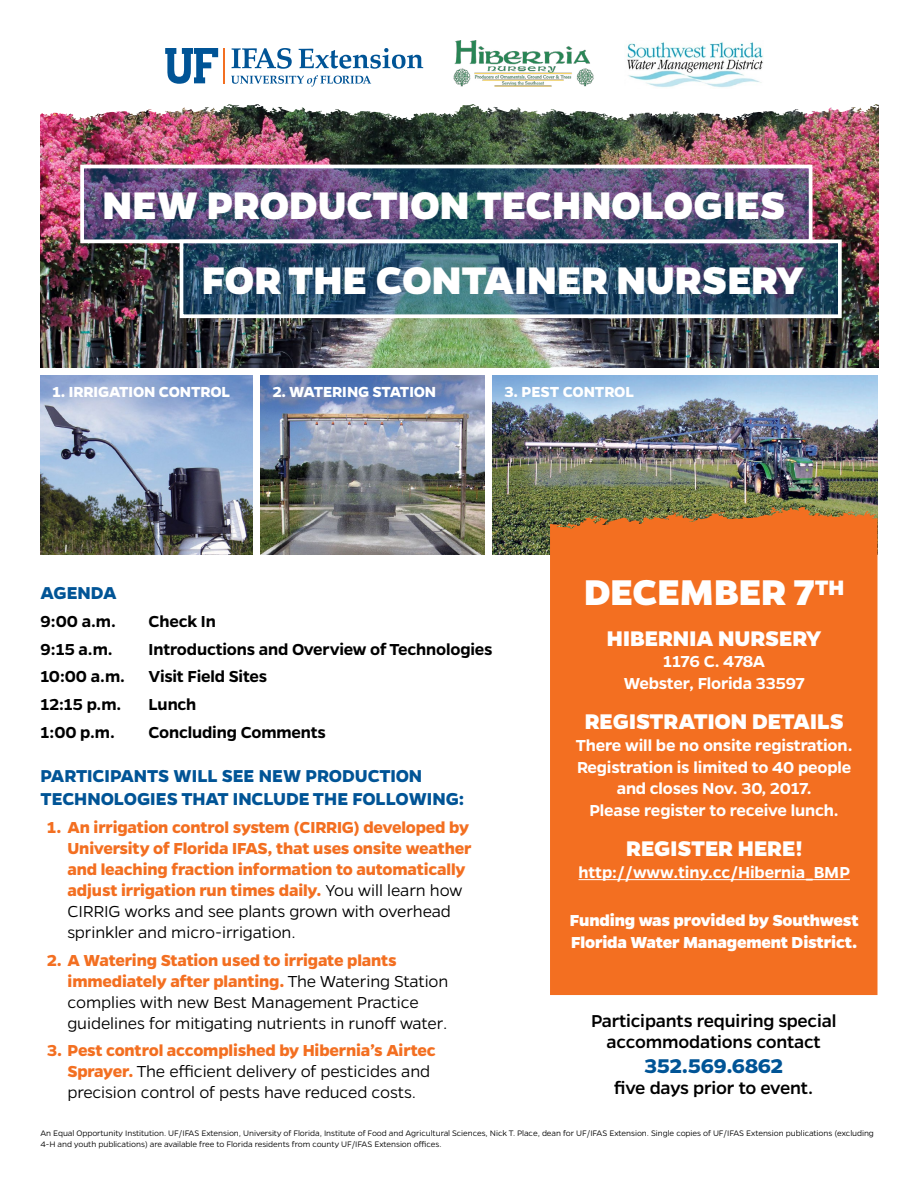
<style>
.page{position:relative;width:918px;height:1188px;background:#fff}
.page>*{position:absolute;margin:0;border:0;box-sizing:border-box;transform-origin:0 0}
.t1{font:800 43.5px/74.8px "Gentona";letter-spacing:-.005em;color:#fff}
.t2{font:800 40.5px "Gentona";letter-spacing:-.005em;color:#fff}
.t3{font:800 24px "Gentona";color:#fff}
.t4{font:700 22.5px "Gentona";color:#005496}
.t5{font:700 19.5px/23.4px "Gentona";letter-spacing:-.005em;color:#005496}
.t6{font:500 19.5px/21px "Gentona";letter-spacing:-.01em;color:#000;text-align:center}
.t7{font:300 18px/21px "Gentona";letter-spacing:-.01em;color:#000}
.t8{font:700 18px/21px "Gentona";letter-spacing:-.01em;color:#f36f21}
.t9{font:600 18px/21.6px "Gentona";letter-spacing:-.01em;color:#fff;text-align:center}
.t10{font:600 18px "Gentona";letter-spacing:-.01em;color:#000}
.t11{font:800 18px/21.6px "Gentona";letter-spacing:-.01em;color:#fff}
.t12{font:700 16.5px "Gentona";letter-spacing:-.01em;color:#fff}
.t13{font:300 9px/12px "Gentona";letter-spacing:-.01em;color:#000}
.s1{font-weight:300;color:#000}
.s2{font-weight:700;color:#f36f21}
</style>
<div class="page">
<img style="left:40px;top:376px;width:212px;height:178px">
<img style="left:261px;top:376px;width:223px;height:178px">
<img style="left:492px;top:376px;width:386px;height:178px">
<img style="left:40px;top:120px;width:838px;height:247px">
<div style="left:550px;top:507px;width:328px;height:488px;background:#f36f21"></div>
<hr style="left:579px;top:879px;width:271px;height:1px;background:#fff">
<svg style="left:40px;top:48px;width:839px;height:72px"></svg>
<img style="left:85px;top:170px;width:723px;height:68px">
<div style="left:80px;top:165px;width:733px;height:78px;border:4px solid #fff"></div>
<svg style="left:185px;top:245px;width:652px;height:68px;background:#30546e"></svg>
<div style="left:180px;top:240px;width:662px;height:78px;border:4px solid #fff"></div>
<img style="left:449px;top:40px;width:149px;height:51px">
<hr style="left:224px;top:48px;width:1px;height:36px;background:#f36f21">
<svg style="left:165px;top:48px;width:53px;height:36px"></svg>
<svg style="left:299px;top:48px;width:124px;height:21px"></svg>
<svg style="left:231px;top:75px;width:140px;height:12px"></svg>
<svg style="left:232px;top:48px;width:60px;height:21px"></svg>
<img style="left:625px;top:42px;width:139px;height:46px">
<h1 class="t1" style="left:202px;top:167px;width:604px;text-indent:-99px">NEW PRODUCTION TECHNOLOGIES<br>FOR THE CONTAINER NURSERY</h1>
<p class="t12" style="left:52px;top:383px;width:179px">1. IRRIGATION CONTROL</p>
<p class="t12" style="left:273px;top:383px;width:165px">2. WATERING STATION</p>
<p class="t12" style="left:504px;top:383px;width:131px">3. PEST CONTROL</p>
<h2 class="t2" style="left:584px;top:569px;width:262px">DECEMBER 7<sup>TH</sup></h2>
<h3 class="t3" style="left:607px;top:624px;width:216px">HIBERNIA NURSERY</h3>
<p class="t9" style="left:624px;top:651px;width:182px">1176 C. 478A<br>Webster, Florida 33597</p>
<h3 class="t3" style="left:585px;top:708px;width:260px">REGISTRATION DETAILS</h3>
<p class="t9" style="left:576px;top:734px;width:278px">There will be no onsite registration.<br>Registration is limited to 40 people and closes Nov. 30, 2017.<br>Please register to receive lunch.</p>
<h3 class="t3" style="left:626px;top:835px;width:178px">REGISTER HERE!</h3>
<p class="t9" style="left:579px;top:861px;width:273px">http://www.tiny.cc/Hibernia_BMP</p>
<p class="t11" style="left:570px;top:910px;width:290px">Funding was provided by Southwest<br>Florida Water Management District.</p>
<p class="t5" style="left:41px;top:581px;width:78px">AGENDA</p>
<p class="t10" style="left:40px;top:611px;width:77px">9:00 a.m.</p>
<p class="t10" style="left:148px;top:611px;width:69px">Check In</p>
<p class="t10" style="left:40px;top:639px;width:74px">9:15 a.m.</p>
<p class="t10" style="left:148px;top:639px;width:345px">Introductions and Overview of Technologies</p>
<p class="t10" style="left:40px;top:667px;width:86px">10:00 a.m.</p>
<p class="t10" style="left:148px;top:667px;width:120px">Visit Field Sites</p>
<p class="t10" style="left:40px;top:694px;width:82px">12:15 p.m.</p>
<p class="t10" style="left:148px;top:694px;width:49px">Lunch</p>
<p class="t10" style="left:40px;top:722px;width:76px">1:00 p.m.</p>
<p class="t10" style="left:148px;top:722px;width:179px">Concluding Comments</p>
<p class="t5" style="left:41px;top:763px;width:425px">PARTICIPANTS WILL SEE NEW PRODUCTION<br>TECHNOLOGIES THAT INCLUDE THE FOLLOWING:</p>
<p class="t8" style="left:68px;top:816px;width:406px;text-indent:-20px">1. An irrigation control system (CIRRIG) developed by University of Florida IFAS, that uses onsite weather and leaching fraction information to automatically adjust irrigation run times daily. <span class="s1">You will learn how CIRRIG works and see plants grown with overhead sprinkler and micro-irrigation.</span></p>
<p class="t7" style="left:68px;top:949px;width:382px;text-indent:-20px"><span class="s2">2. A Watering Station used to irrigate plants immediately after planting.</span> The Watering Station complies with new Best Management Practice guidelines for mitigating nutrients in runoff water.</p>
<p class="t7" style="left:68px;top:1040px;width:370px;text-indent:-20px"><span class="s2">3. Pest control accomplished by Hibernia’s Airtec<br>Sprayer.</span> The efficient delivery of pesticides and precision control of pests have reduced costs.</p>
<p class="t13" style="left:40px;top:1127px;width:835px">An Equal Opportunity Institution. UF/IFAS Extension, University of Florida, Institute of Food and Agricultural Sciences, Nick T. Place, dean for UF/IFAS Extension. Single copies of UF/IFAS Extension publications (excluding<br>4-H and youth publications) are available free to Florida residents from county UF/IFAS Extension offices.</p>
<p class="t6" style="left:591px;top:1010px;width:247px">Participants requiring special accommodations contact</p>
<p class="t4" style="left:644px;top:1053px;width:140px">352.569.6862</p>
<p class="t6" style="left:614px;top:1077px;width:201px">five days prior to event.</p>
</div>
